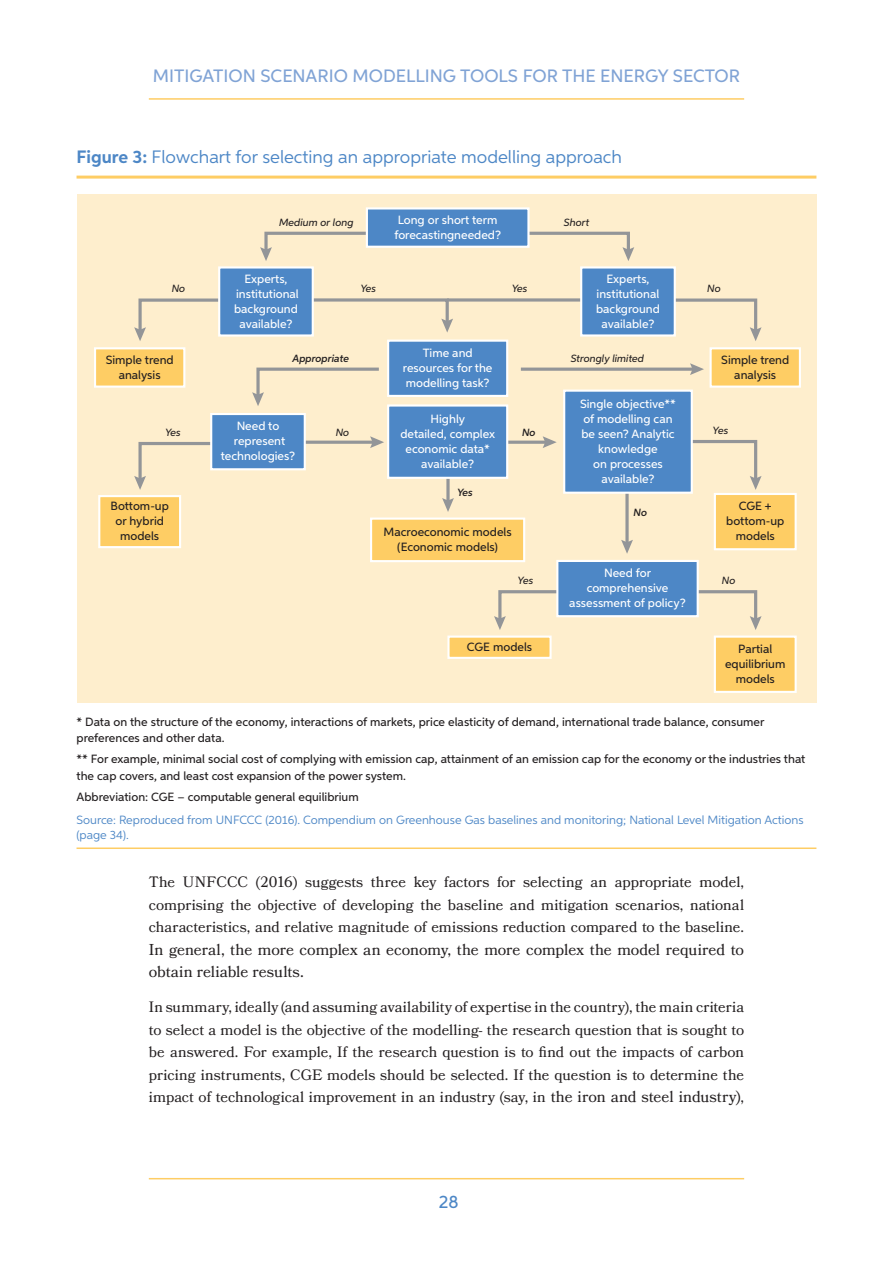
<style>
.page{position:relative;width:893px;height:1263px;background:#fff}
.page>*{position:absolute;margin:0;border:0;box-sizing:border-box;transform-origin:0 0}
.Figure_Table_title{font:18px "Aspira";color:#4d87c6}
.t1{font:500 18px "Aspira";color:#80a3d5}
.t2{font:500 18px "Aspira";color:#4d87c6}
.Body_Text{font:15.75px/22.5px "Bookmania";letter-spacing:-.005em;color:#231f20}
.Body_Text-2{font:15px/22.5px "Bookmania";color:#231f20;text-align:justify}
.Figure_notes{font:500 12px/15px "Aspira";color:#231f20;text-align:center}
.t3{font:500 12px/15px "Aspira";color:#fff;text-align:center}
.Figure_source{font:12px/15px "Aspira";color:#4d87c6}
.t4{font:italic 500 10.5px "Aspira";color:#231f20}
.t5{font:italic 600 10.5px "Aspira";color:#231f20}
.s1{font-weight:700}
.s2{font-size:15.75px}
</style>
<div class="page">
<hr style="left:149px;top:98px;width:595px;height:2px;background:#fecd64">
<hr style="left:149px;top:1178px;width:595px;height:1px;background:#fecd64">
<hr style="left:77px;top:176px;width:739px;height:3px;background:#fecd64">
<hr style="left:77px;top:847px;width:739px;height:2px;background:#fecd64">
<div style="left:77px;top:194px;width:739px;height:509px;background:#feeecd"></div>
<svg style="left:529px;top:230px;width:105px;height:31px"></svg>
<svg style="left:676px;top:298px;width:85px;height:43px"></svg>
<svg style="left:693px;top:440px;width:68px;height:50px"></svg>
<svg style="left:644px;top:590px;width:117px;height:40px"></svg>
<svg style="left:134px;top:298px;width:84px;height:43px"></svg>
<svg style="left:134px;top:442px;width:97px;height:48px"></svg>
<svg style="left:494px;top:590px;width:102px;height:40px"></svg>
<svg style="left:446px;top:479px;width:4px;height:19px"></svg>
<svg style="left:442px;top:498px;width:12px;height:14px"></svg>
<svg style="left:260px;top:231px;width:106px;height:30px"></svg>
<hr style="left:498px;top:441px;width:49px;height:3px;background:#939598">
<svg style="left:543px;top:436px;width:14px;height:12px"></svg>
<hr style="left:521px;top:368px;width:173px;height:3px;background:#939598">
<svg style="left:690px;top:363px;width:14px;height:12px"></svg>
<svg style="left:252px;top:367px;width:127px;height:39px"></svg>
<svg style="left:314px;top:298px;width:139px;height:35px"></svg>
<svg style="left:625px;top:494px;width:4px;height:46px"></svg>
<svg style="left:621px;top:540px;width:12px;height:14px"></svg>
<svg style="left:447px;top:298px;width:133px;height:4px"></svg>
<hr style="left:299px;top:441px;width:76px;height:3px;background:#939598">
<svg style="left:370px;top:436px;width:14px;height:12px"></svg>
<div style="left:367px;top:208px;width:161px;height:39px;background:#4d87c6"></div>
<div style="left:366px;top:207px;width:163px;height:41px;border:2px solid #fff"></div>
<div style="left:557px;top:561px;width:141px;height:55px;background:#4d87c6"></div>
<div style="left:556px;top:560px;width:143px;height:57px;border:2px solid #fff"></div>
<div style="left:219px;top:267px;width:94px;height:68px;background:#4d87c6"></div>
<div style="left:218px;top:266px;width:96px;height:71px;border:2px solid #fff"></div>
<div style="left:581px;top:267px;width:94px;height:68px;background:#4d87c6"></div>
<div style="left:580px;top:266px;width:96px;height:71px;border:2px solid #fff"></div>
<div style="left:211px;top:414px;width:94px;height:55px;background:#4d87c6"></div>
<div style="left:210px;top:413px;width:96px;height:57px;border:2px solid #fff"></div>
<div style="left:564px;top:391px;width:128px;height:102px;background:#4d87c6"></div>
<div style="left:563px;top:390px;width:130px;height:104px;border:2px solid #fff"></div>
<div style="left:388px;top:341px;width:119px;height:55px;background:#4d87c6"></div>
<div style="left:387px;top:340px;width:121px;height:57px;border:2px solid #fff"></div>
<div style="left:388px;top:405px;width:119px;height:73px;background:#4d87c6"></div>
<div style="left:387px;top:404px;width:121px;height:75px;border:2px solid #fff"></div>
<div style="left:711px;top:348px;width:89px;height:39px;background:#fecd64"></div>
<div style="left:709px;top:347px;width:92px;height:41px;border:2px solid #fff"></div>
<div style="left:715px;top:494px;width:81px;height:55px;background:#fecd64"></div>
<div style="left:714px;top:493px;width:83px;height:57px;border:2px solid #fff"></div>
<div style="left:715px;top:637px;width:81px;height:55px;background:#fecd64"></div>
<div style="left:714px;top:635px;width:83px;height:58px;border:2px solid #fff"></div>
<div style="left:95px;top:348px;width:89px;height:39px;background:#fecd64"></div>
<div style="left:94px;top:347px;width:91px;height:41px;border:2px solid #fff"></div>
<div style="left:99px;top:496px;width:81px;height:51px;background:#fecd64"></div>
<div style="left:98px;top:495px;width:83px;height:53px;border:2px solid #fff"></div>
<div style="left:448px;top:637px;width:103px;height:21px;background:#fecd64"></div>
<div style="left:447px;top:635px;width:105px;height:24px;border:2px solid #fff"></div>
<div style="left:371px;top:519px;width:153px;height:42px;background:#fecd64"></div>
<div style="left:370px;top:517px;width:155px;height:45px;border:2px solid #fff"></div>
<p class="t1" style="left:153px;top:65px;width:589px">MITIGATION SCENARIO MODELLING TOOLS FOR THE ENERGY SECTOR</p>
<p class="Figure_Table_title" style="left:77px;top:146px;width:547px"><span class="s1">Figure 3:</span> Flowchart for selecting an appropriate modelling approach</p>
<p class="t4" style="left:279px;top:216px;width:76px">Medium or long</p>
<p class="t3" style="left:394px;top:212px;width:108px;text-align:left">Long or short term forecastingneeded?</p>
<p class="t4" style="left:564px;top:216px;width:27px">Short</p>
<p class="t4" style="left:172px;top:282px;width:15px">No</p>
<p class="t3" style="left:234px;top:271px;width:66px">Experts, institutional background available?</p>
<p class="t3" style="left:596px;top:271px;width:65px">Experts, institutional background available?</p>
<p class="t4" style="left:360px;top:282px;width:17px">Yes</p>
<p class="t4" style="left:512px;top:282px;width:17px">Yes</p>
<p class="t4" style="left:707px;top:282px;width:15px">No</p>
<p class="Figure_notes" style="left:106px;top:352px;width:70px">Simple trend analysis</p>
<p class="t4" style="left:165px;top:426px;width:17px">Yes</p>
<p class="t3" style="left:403px;top:345px;width:91px">Time and resources for the modelling task?</p>
<p class="t3" style="left:400px;top:411px;width:96px">Highly<br>detailed, complex economic data* available?</p>
<p class="t5" style="left:292px;top:352px;width:58px">Appropriate</p>
<p class="t4" style="left:571px;top:352px;width:75px">Strongly limited</p>
<p class="t3" style="left:580px;top:396px;width:97px">Single objective** of modelling can be seen? Analytic knowledge<br>on processes available?</p>
<p class="t3" style="left:221px;top:419px;width:76px">Need to represent technologies?</p>
<p class="t4" style="left:336px;top:426px;width:15px">No</p>
<p class="t5" style="left:522px;top:426px;width:15px">No</p>
<p class="Figure_notes" style="left:721px;top:352px;width:70px">Simple trend analysis</p>
<p class="t4" style="left:713px;top:424px;width:17px">Yes</p>
<p class="t5" style="left:457px;top:486px;width:17px">Yes</p>
<p class="Figure_notes" style="left:111px;top:498px;width:60px">Bottom-up or hybrid models</p>
<p class="Figure_notes" style="left:384px;top:524px;width:130px">Macroeconomic models (Economic models)</p>
<p class="t5" style="left:633px;top:505px;width:15px">No</p>
<p class="Figure_notes" style="left:726px;top:498px;width:60px">CGE + bottom-up models</p>
<p class="t4" style="left:518px;top:574px;width:17px">Yes</p>
<p class="t3" style="left:569px;top:565px;width:118px">Need for comprehensive assessment of policy?</p>
<p class="t4" style="left:722px;top:574px;width:15px">No</p>
<p class="Figure_notes" style="left:467px;top:639px;width:67px">CGE models</p>
<p class="Figure_notes" style="left:725px;top:641px;width:62px">Partial equilibrium models</p>
<p class="Figure_notes" style="left:77px;top:713px;width:689px;line-height:16.5px;text-align:left">* Data on the structure of the economy, interactions of markets, price elasticity of demand, international trade balance, consumer preferences and other data.</p>
<p class="Figure_notes" style="left:77px;top:751px;width:730px;line-height:16.5px;text-align:left">** For example, minimal social cost of complying with emission cap, attainment of an emission cap for the economy or the industries that the cap covers, and least cost expansion of the power system.</p>
<p class="Figure_notes" style="left:77px;top:789px;width:284px">Abbreviation: CGE – computable general equilibrium</p>
<p class="Figure_source" style="left:77px;top:812px;width:729px">Source: Reproduced from UNFCCC (2016). Compendium on Greenhouse Gas baselines and monitoring; National Level Mitigation Actions (page 34).</p>
<p class="Body_Text-2" style="left:149px;top:870px;width:597px">The UNFCCC (2016) suggests three key factors for selecting an appropriate model, comprising the objective of developing the baseline and mitigation scenarios, national characteristics, and relative magnitude of emissions reduction compared to the baseline.</p>
<p class="Body_Text" style="left:149px;top:938px;width:597px">In general, the more complex an economy, the more complex the model required to obtain reliable results.</p>
<p class="Body_Text-2" style="left:149px;top:996px;width:597px">In summary, ideally (and assuming availability of expertise in the country), the main criteria to select a model is the objective of the modelling- the research question that is sought to be answered. For example, If the research question is to find out the impacts of carbon pricing instruments, CGE models should be selected. If the question is to determine the impact of technological improvement in an industry (say, in <span class="s2">the iron and steel industry)</span>,</p>
<p class="t2" style="left:439px;top:1191px;width:21px">28</p>
</div>
